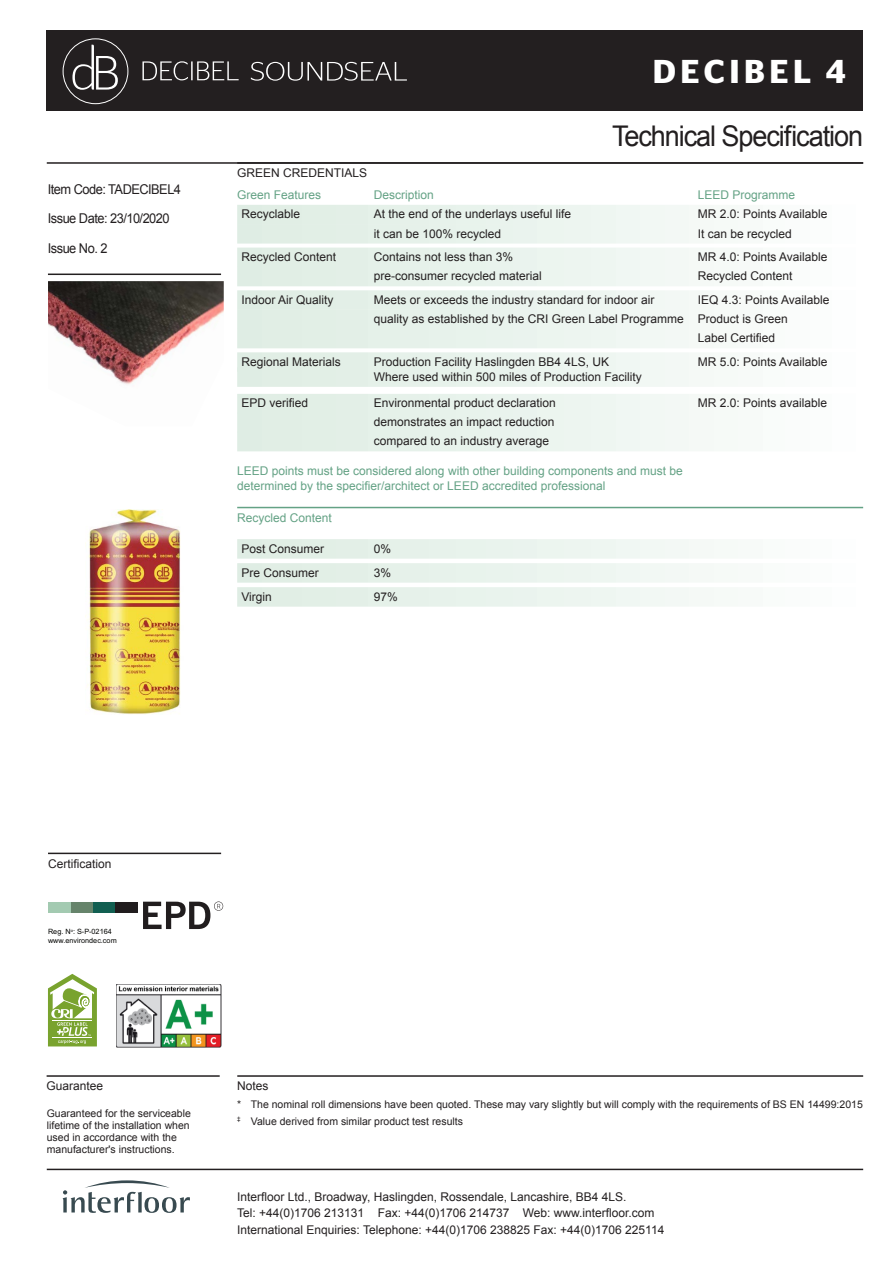
<style>
.page{position:relative;width:893px;height:1263px;background:#fff}
.page>*{position:absolute;margin:0;border:0;box-sizing:border-box;transform-origin:0 0}
.t1{font:600 33px "Stag Sans";letter-spacing:.14em;color:#fff}
.t2{font:28.5px "Arial";letter-spacing:-.04em;color:#231f20;scale:.95 1}
.t3{font:13.5px/28.5px "Arial";letter-spacing:-.04em;color:#231f20;scale:.95 1}
.t4{font:12px/16.5px "Arial";color:#231f20}
.t5{font:12px/15px "Arial";color:#64a285}
.t6{font:10.5px/12px "Arial";color:#231f20}
.t7{font:7.2px/8.7px "Arial";color:#040503}
</style>
<div class="page">
<svg style="left:63px;top:1180px;width:127px;height:33px"></svg>
<hr style="left:48px;top:853px;width:173px;height:1px;background:#231f20">
<hr style="left:47px;top:1075px;width:173px;height:2px;background:#231f20">
<hr style="left:237px;top:1075px;width:626px;height:2px;background:#231f20">
<hr style="left:47px;top:162px;width:816px;height:2px;background:#231f20">
<hr style="left:47px;top:1169px;width:816px;height:1px;background:#231f20">
<hr style="left:48px;top:274px;width:173px;height:1px;background:#231f20">
<div style="left:47px;top:31px;width:816px;height:80px;background:#231f20"></div>
<svg style="left:72px;top:45px;width:46px;height:45px"></svg>
<div style="left:63px;top:38px;width:65px;height:66px;border:1px solid #fff;border-radius:50%"></div>
<svg style="left:251px;top:62px;width:156px;height:19px"></svg>
<svg style="left:142px;top:61px;width:97px;height:19px"></svg>
<img style="left:85px;top:509px;width:96px;height:205px">
<img style="left:48px;top:281px;width:176px;height:104px">
<img style="left:116px;top:984px;width:105px;height:63px">
<svg style="left:48px;top:974px;width:49px;height:72px"></svg>
<hr style="left:53px;top:1020px;width:39px;height:1px;background:#fff">
<hr style="left:53px;top:1037px;width:39px;height:1px;background:#fff">
<div style="left:93px;top:902px;width:22px;height:11px;background:#125f51"></div>
<div style="left:70px;top:902px;width:23px;height:11px;background:#66846b"></div>
<div style="left:48px;top:902px;width:23px;height:11px;background:#a3cab1"></div>
<div style="left:115px;top:902px;width:22px;height:11px;background:#211d1e"></div>
<svg style="left:143px;top:901px;width:80px;height:28px"></svg>
<div style="left:237px;top:205px;width:626px;height:19px;background:linear-gradient(to right,#ddece2,#fcfefd)"></div>
<div style="left:237px;top:224px;width:626px;height:20px;background:linear-gradient(to right,#ddece2,#fcfefd)"></div>
<div style="left:237px;top:248px;width:626px;height:19px;background:linear-gradient(to right,#ddece2,#fcfefd)"></div>
<div style="left:237px;top:267px;width:626px;height:19px;background:linear-gradient(to right,#ddece2,#fcfefd)"></div>
<div style="left:237px;top:290px;width:626px;height:20px;background:linear-gradient(to right,#ddece2,#fcfefd)"></div>
<div style="left:237px;top:310px;width:626px;height:19px;background:linear-gradient(to right,#ddece2,#fcfefd)"></div>
<div style="left:237px;top:329px;width:626px;height:19px;background:linear-gradient(to right,#ddece2,#fcfefd)"></div>
<div style="left:237px;top:352px;width:626px;height:20px;background:linear-gradient(to right,#ddece2,#fcfefd)"></div>
<div style="left:237px;top:367px;width:626px;height:20px;background:linear-gradient(to right,#ddece2,#fcfefd)"></div>
<div style="left:237px;top:394px;width:626px;height:19px;background:linear-gradient(to right,#ddece2,#fcfefd)"></div>
<div style="left:237px;top:413px;width:626px;height:19px;background:linear-gradient(to right,#ddece2,#fcfefd)"></div>
<div style="left:237px;top:432px;width:626px;height:19px;background:linear-gradient(to right,#ddece2,#fcfefd)"></div>
<hr style="left:237px;top:507px;width:626px;height:1px;background:#64a285">
<div style="left:237px;top:539px;width:626px;height:20px;background:linear-gradient(to right,#ddece2,#fcfefd)"></div>
<div style="left:237px;top:563px;width:626px;height:20px;background:linear-gradient(to right,#ddece2,#fcfefd)"></div>
<div style="left:237px;top:587px;width:626px;height:20px;background:linear-gradient(to right,#ddece2,#fcfefd)"></div>
<h1 class="t1" style="left:653px;top:52px;width:194px">DECIBEL 4</h1>
<p class="t3" style="left:48px;top:176px;width:142px">Item Code: TADECIBEL4<br>Issue Date: 23/10/2020</p>
<p class="t3" style="left:48px;top:234px;width:64px">Issue No. 2</p>
<h2 class="t2" style="left:612px;top:118px;width:266px">Technical Specification</h2>
<p class="t4" style="left:237px;top:165px;width:132px">GREEN CREDENTIALS</p>
<p class="t5" style="left:237px;top:187px;width:86px">Green Features</p>
<p class="t5" style="left:374px;top:187px;width:62px">Description</p>
<p class="t5" style="left:698px;top:187px;width:99px">LEED Programme</p>
<p class="t4" style="left:241px;top:206px;width:60px">Recyclable</p>
<p class="t4" style="left:374px;top:206px;width:199px">At the end of the underlays useful life</p>
<p class="t4" style="left:698px;top:206px;width:131px">MR 2.0: Points Available</p>
<p class="t4" style="left:374px;top:225px;width:129px">it can be 100% recycled</p>
<p class="t4" style="left:698px;top:225px;width:96px">It can be recycled</p>
<p class="t4" style="left:241px;top:249px;width:96px">Recycled Content</p>
<p class="t4" style="left:374px;top:249px;width:141px">Contains not less than 3%</p>
<p class="t4" style="left:698px;top:249px;width:131px">MR 4.0: Points Available</p>
<p class="t4" style="left:374px;top:268px;width:170px">pre-consumer recycled material</p>
<p class="t4" style="left:698px;top:268px;width:96px">Recycled Content</p>
<p class="t4" style="left:241px;top:291px;width:94px">Indoor Air Quality</p>
<p class="t4" style="left:374px;top:291px;width:282px">Meets or exceeds the industry standard for indoor air</p>
<p class="t4" style="left:698px;top:291px;width:133px">IEQ 4.3: Points Available</p>
<p class="t4" style="left:374px;top:311px;width:416px">quality as established by the CRI Green Label Programme Product is Green</p>
<p class="t4" style="left:698px;top:330px;width:79px">Label Certified</p>
<p class="t4" style="left:241px;top:353px;width:101px">Regional Materials</p>
<p class="t4" style="left:374px;top:353px;width:237px">Production Facility Haslingden BB4 4LS, UK</p>
<p class="t4" style="left:698px;top:353px;width:131px">MR 5.0: Points Available</p>
<p class="t4" style="left:374px;top:368px;width:270px">Where used within 500 miles of Production Facility</p>
<p class="t4" style="left:241px;top:395px;width:68px">EPD verified</p>
<p class="t4" style="left:374px;top:395px;width:184px">Environmental product declaration</p>
<p class="t4" style="left:698px;top:395px;width:131px">MR 2.0: Points available</p>
<p class="t4" style="left:374px;top:413px;width:182px;line-height:19px">demonstrates an impact reduction compared to an industry average</p>
<p class="t5" style="left:237px;top:463px;width:447px">LEED points must be considered along with other building components and must be determined by the specifier/architect or LEED accredited professional</p>
<p class="t5" style="left:237px;top:510px;width:96px">Recycled Content</p>
<p class="t4" style="left:241px;top:540px;width:84px">Post Consumer</p>
<p class="t4" style="left:374px;top:540px;width:19px">0%</p>
<p class="t4" style="left:241px;top:564px;width:79px">Pre Consumer</p>
<p class="t4" style="left:374px;top:564px;width:19px">3%</p>
<p class="t4" style="left:241px;top:588px;width:32px">Virgin</p>
<p class="t4" style="left:374px;top:588px;width:26px">97%</p>
<p class="t4" style="left:48px;top:855px;width:65px">Certification</p>
<p class="t7" style="left:48px;top:927px;width:70px">Reg. N<sup>o</sup>: S-P-02164 www.environdec.com</p>
<p class="t4" style="left:47px;top:1078px;width:58px">Guarantee</p>
<p class="t4" style="left:237px;top:1078px;width:33px">Notes</p>
<p class="t6" style="left:47px;top:1107px;width:146px">Guaranteed for the serviceable lifetime of the installation when used in accordance with the manufacturer's instructions.</p>
<p class="t6" style="left:237px;top:1097px;width:627px;line-height:16.2px">* The nominal roll dimensions have been quoted. These may vary slightly but will comply with the requirements of BS EN 14499:2015 <sup>‡</sup> Value derived from similar product test results</p>
<p class="t4" style="left:237px;top:1188px;width:429px">Interfloor Ltd., Broadway, Haslingden, Rossendale, Lancashire, BB4 4LS.<br>Tel: +44(0)1706 213131 Fax: +44(0)1706 214737 Web: www.interfloor.com<br>International Enquiries: Telephone: +44(0)1706 238825 Fax: +44(0)1706 225114</p>
</div>
